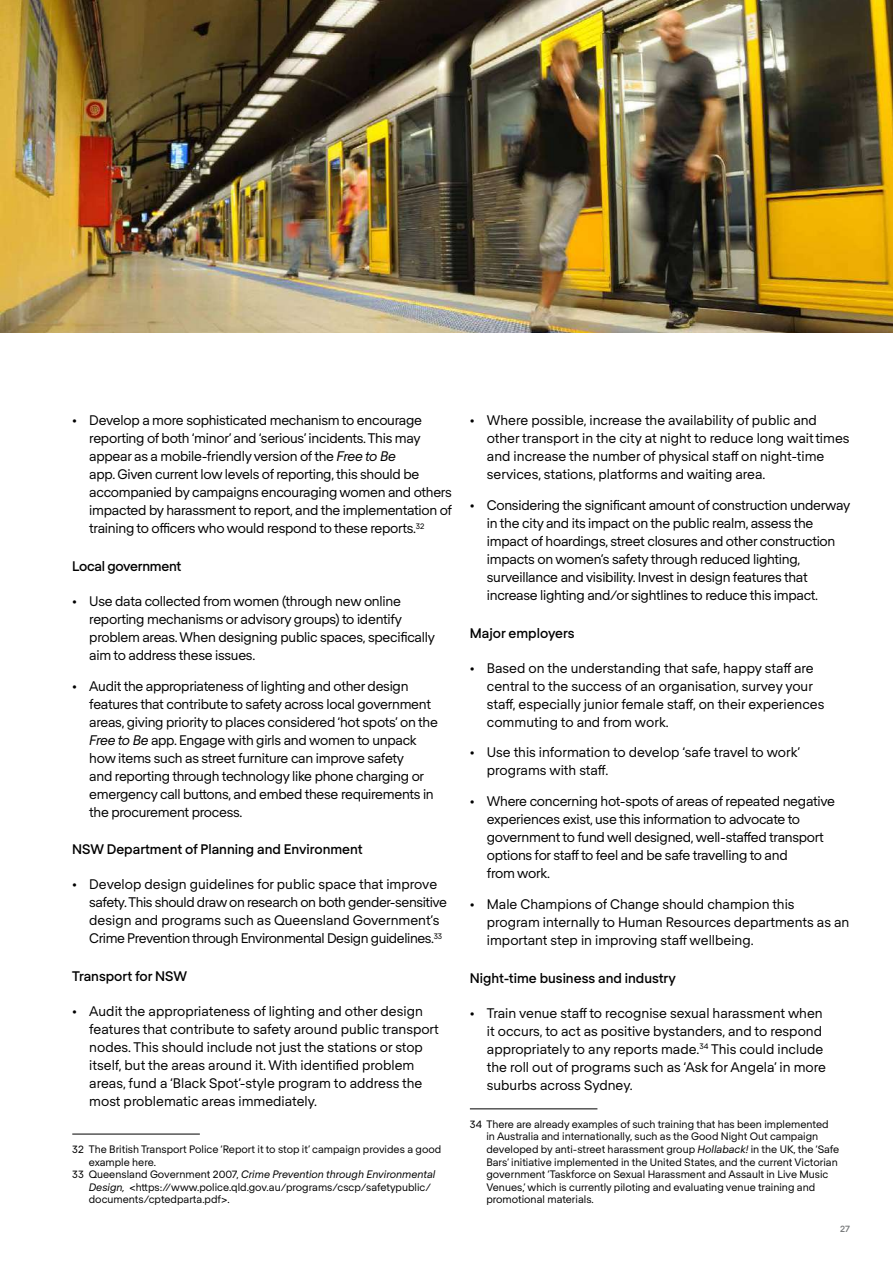
<style>
.page{position:relative;width:893px;height:1263px;background:#fff}
.page>*{position:absolute;margin:0;border:0;box-sizing:border-box;transform-origin:0 0}
.t1{font:13.5px/18px "Regola Pro";letter-spacing:-.02em;color:#000}
.t2{font:13.5px/18px "Regola Pro";color:#000}
.t3{font:500 13.5px "Regola Pro";color:#000}
.t4{font:500 13.5px "Regola Pro";letter-spacing:-.02em;color:#000}
.t5{font:10.5px/12.6px "Regola Pro";color:#000}
.t6{font:italic 10.5px "Regola Pro";color:#000}
.t7{font:500 9px "Regola Pro";color:#757779}
.s1{font-weight:700}
.s2{font-style:italic}
.s3{font-style:normal}
</style>
<div class="page">
<hr style="left:72px;top:1134px;width:128px;height:1px;background:#000">
<hr style="left:470px;top:1108px;width:127px;height:1px;background:#000">
<img style="left:0;top:0;width:893px;height:333px">
<p class="t1" style="left:89px;top:410px;width:364px;text-indent:-17px"><span class="s1">•</span> Develop a more sophisticated mechanism to encourage reporting of both ‘minor’ and ‘serious’ incidents. This may appear as a mobile-friendly version of the <span class="s2">Free to Be<br></span>app. Given current low levels of reporting, this should be accompanied by campaigns encouraging women and others impacted by harassment to report, and the implementation of training to officers who would respond to these reports.<sup>32</sup></p>
<p class="t4" style="left:72px;top:557px;width:111px">Local government</p>
<p class="t1" style="left:89px;top:591px;width:347px;text-indent:-17px"><span class="s1">•</span> Use data collected from women (through new online reporting mechanisms or advisory groups) to identify problem areas. When designing public spaces, specifically aim to address these issues.</p>
<p class="t1" style="left:89px;top:676px;width:350px;text-indent:-17px"><span class="s1">•</span> Audit the appropriateness of lighting and other design features that contribute to safety across local government areas, giving priority to places considered ‘hot spots’ on the <span class="s2">Free to Be</span> app. Engage with girls and women to unpack how items such as street furniture can improve safety<br>and reporting through technology like phone charging or emergency call buttons, and embed these requirements in the procurement process.</p>
<p class="t3" style="left:72px;top:840px;width:292px">NSW Department of Planning and Environment</p>
<p class="t1" style="left:89px;top:875px;width:359px;text-indent:-17px"><span class="s1">•</span> Develop design guidelines for public space that improve safety. This should draw on research on both gender-sensitive design and programs such as Queensland Government’s Crime Prevention through Environmental Design guidelines.<sup>33</sup></p>
<p class="t3" style="left:72px;top:967px;width:116px">Transport for NSW</p>
<p class="t2" style="left:89px;top:1002px;width:351px;text-indent:-17px"><span class="s1">•</span> Audit the appropriateness of lighting and other design features that contribute to safety around public transport nodes. This should include not just the stations or stop itself, but the areas around it. With identified problem areas, fund a ‘Black Spot’-style program to address the most problematic areas immediately.</p>
<p class="t5" style="left:72px;top:1142px;width:371px">32 The British Transport Police ‘Report it to stop it’ campaign provides a good</p>
<p class="t5" style="left:89px;top:1155px;width:69px">example here.</p>
<p class="t6" style="left:72px;top:1167px;width:365px"><span class="s3">33 Queensland Government 2007,</span> Crime Prevention through Environmental</p>
<p class="t5" style="left:89px;top:1180px;width:344px"><span class="s2">Design,</span> &lt;https://www.police.qld.gov.au/programs/cscp/safetypublic/</p>
<p class="t5" style="left:89px;top:1193px;width:142px">documents/cptedparta.pdf&gt;.</p>
<p class="t2" style="left:487px;top:410px;width:364px;text-indent:-17px"><span class="s1">•</span> Where possible, increase the availability of public and other transport in the city at night to reduce long wait times and increase the number of physical staff on night-time services, stations, platforms and waiting area.</p>
<p class="t1" style="left:487px;top:495px;width:365px;text-indent:-17px"><span class="s1">•</span> Considering the significant amount of construction underway in the city and its impact on the public realm, assess the impact of hoardings, street closures and other construction impacts on women’s safety through reduced lighting, surveillance and visibility. Invest in design features that increase lighting and/or sightlines to reduce this impact.</p>
<p class="t3" style="left:470px;top:623px;width:106px">Major employers</p>
<p class="t2" style="left:487px;top:658px;width:339px;text-indent:-17px"><span class="s1">•</span> Based on the understanding that safe, happy staff are central to the success of an organisation, survey your staff, especially junior female staff, on their experiences commuting to and from work.</p>
<p class="t2" style="left:487px;top:743px;width:315px;text-indent:-17px"><span class="s1">•</span> Use this information to develop ‘safe travel to work’ programs with staff.</p>
<p class="t1" style="left:487px;top:791px;width:350px;text-indent:-17px"><span class="s1">•</span> Where concerning hot-spots of areas of repeated negative experiences exist, use this information to advocate to government to fund well designed, well-staffed transport options for staff to feel and be safe travelling to and<br>from work.</p>
<p class="t2" style="left:487px;top:894px;width:364px;text-indent:-17px"><span class="s1">•</span> Male Champions of Change should champion this program internally to Human Resources departments as an important step in improving staff wellbeing.</p>
<p class="t3" style="left:470px;top:968px;width:208px">Night-time business and industry</p>
<p class="t2" style="left:487px;top:1003px;width:341px;text-indent:-17px"><span class="s1">•</span> Train venue staff to recognise sexual harassment when it occurs, to act as positive bystanders, and to respond appropriately to any reports made.<sup>34</sup> This could include the roll out of programs such as ‘Ask for Angela’ in more suburbs across Sydney.</p>
<p class="t5" style="left:486px;top:1117px;width:355px;text-indent:-16px">34 There are already examples of such training that has been implemented in Australia and internationally, such as the Good Night Out campaign developed by anti-street harassment group <span class="s2">Hollaback!</span> in the UK, the ‘Safe Bars’ initiative implemented in the United States, and the current Victorian government ‘Taskforce on Sexual Harassment and Assault in Live Music Venues,’ which is currently piloting and evaluating venue training and promotional materials.</p>
<p class="t7" style="left:840px;top:1222px;width:11px">27</p>
</div>
